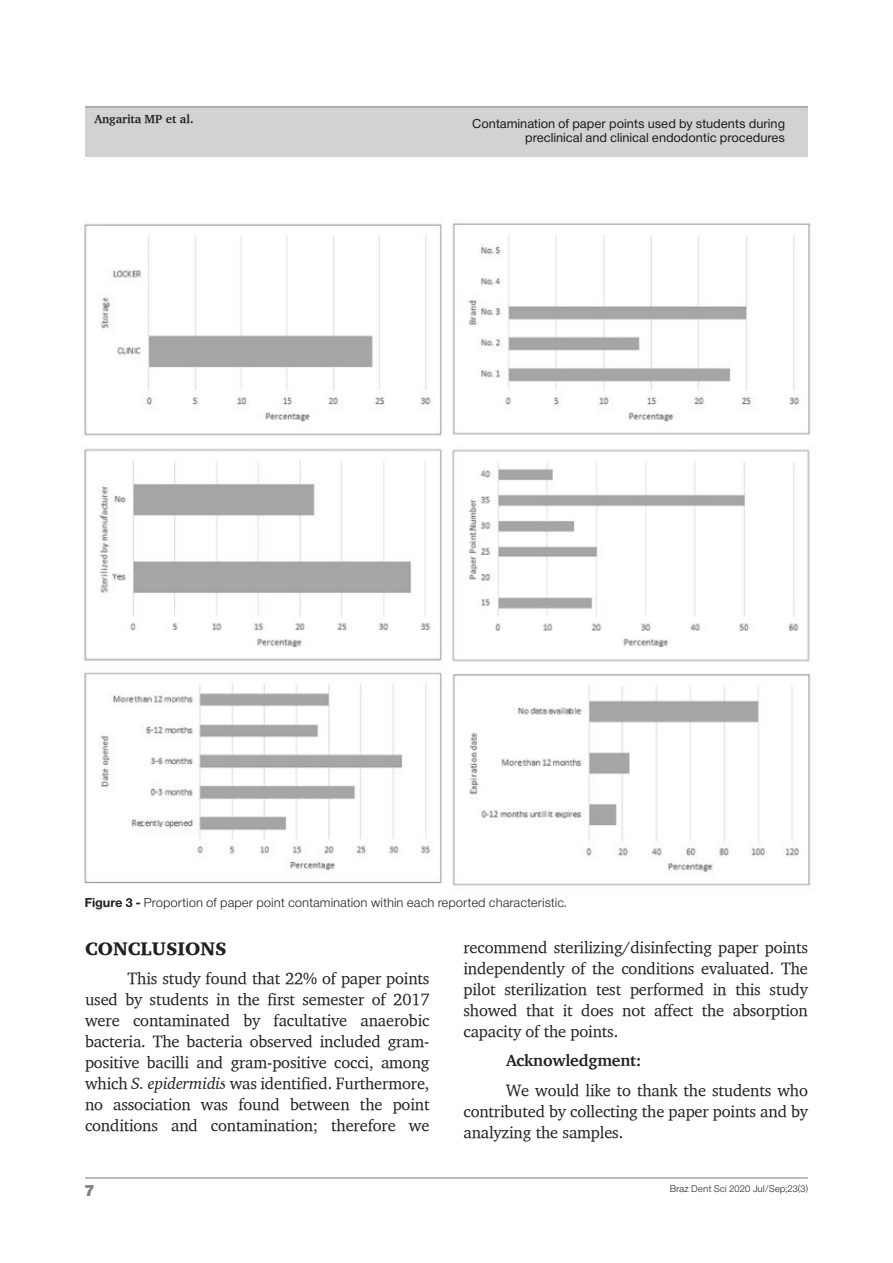
<style>
.page{position:relative;width:893px;height:1263px;background:#fff}
.page>*{position:absolute;margin:0;border:0;box-sizing:border-box;transform-origin:0 0}
.t1{font:900 18.75px "Charter";color:#231f20}
.t2{font:16.5px/21px "Charter";letter-spacing:-.01em;color:#231f20;text-align:justify}
.t3{font:700 16.5px "Charter";letter-spacing:-.01em;color:#231f20}
.t4{font:15px "Sh Europa Nr 2 Ultra";color:#808285}
.t5{font:12px/14.4px "Sh Europa Nr 2";letter-spacing:.05em;color:#231f20;text-align:right}
.t6{font:12px "Sh Europa Nr 2 Light";letter-spacing:.05em;color:#231f20}
.t7{font:700 12px "Charter";letter-spacing:-.01em;color:#231f20}
.t8{font:9px "Sh Europa Nr 2 Light";letter-spacing:.05em;color:#231f20}
.s1{font-family:"Sh Europa Nr 2";font-weight:700}
.s2{font-style:italic}
</style>
<div class="page">
<div style="left:85px;top:107px;width:723px;height:50px;background:#d1d2d4"></div>
<hr style="left:85px;top:106px;width:723px;height:1px;background:#808285">
<hr style="left:85px;top:1177px;width:723px;height:1px;background:#808285">
<img style="left:84px;top:223px;width:727px;height:663px">
<p class="t7" style="left:94px;top:111px;width:101px">Angarita MP et al.</p>
<p class="t5" style="left:473px;top:116px;width:314px">Contamination of paper points used by students during preclinical and clinical endodontic procedures</p>
<p class="t6" style="left:85px;top:895px;width:483px"><span class="s1">Figure 3 -</span> Proportion of paper point contamination within each reported characteristic.</p>
<p class="t1" style="left:85px;top:937px;width:143px">CONCLUSIONS</p>
<p class="t2" style="left:85px;top:968px;width:346px;text-indent:43px">This study found that 22% of paper points used by students in the first semester of 2017 were contaminated by facultative anaerobic bacteria. The bacteria observed included gram&shy;positive bacilli and gram-positive cocci, among which <span class="s2">S. epidermidis</span> was identified. Furthermore, no association was found between the point conditions and contamination; therefore we</p>
<p class="t2" style="left:463px;top:936px;width:346px">recommend sterilizing/disinfecting paper points independently of the conditions evaluated. The pilot sterilization test performed in this study showed that it does not affect the absorption capacity of the points.</p>
<p class="t3" style="left:506px;top:1046px;width:137px">Acknowledgment:</p>
<p class="t2" style="left:463px;top:1079px;width:346px;text-indent:43px">We would like to thank the students who contributed by collecting the paper points and by analyzing the samples.</p>
<p class="t4" style="left:85px;top:1182px;width:10px">7</p>
<p class="t8" style="left:670px;top:1183px;width:139px">Braz Dent Sci 2020 Jul/Sep;23(3)</p>
</div>
